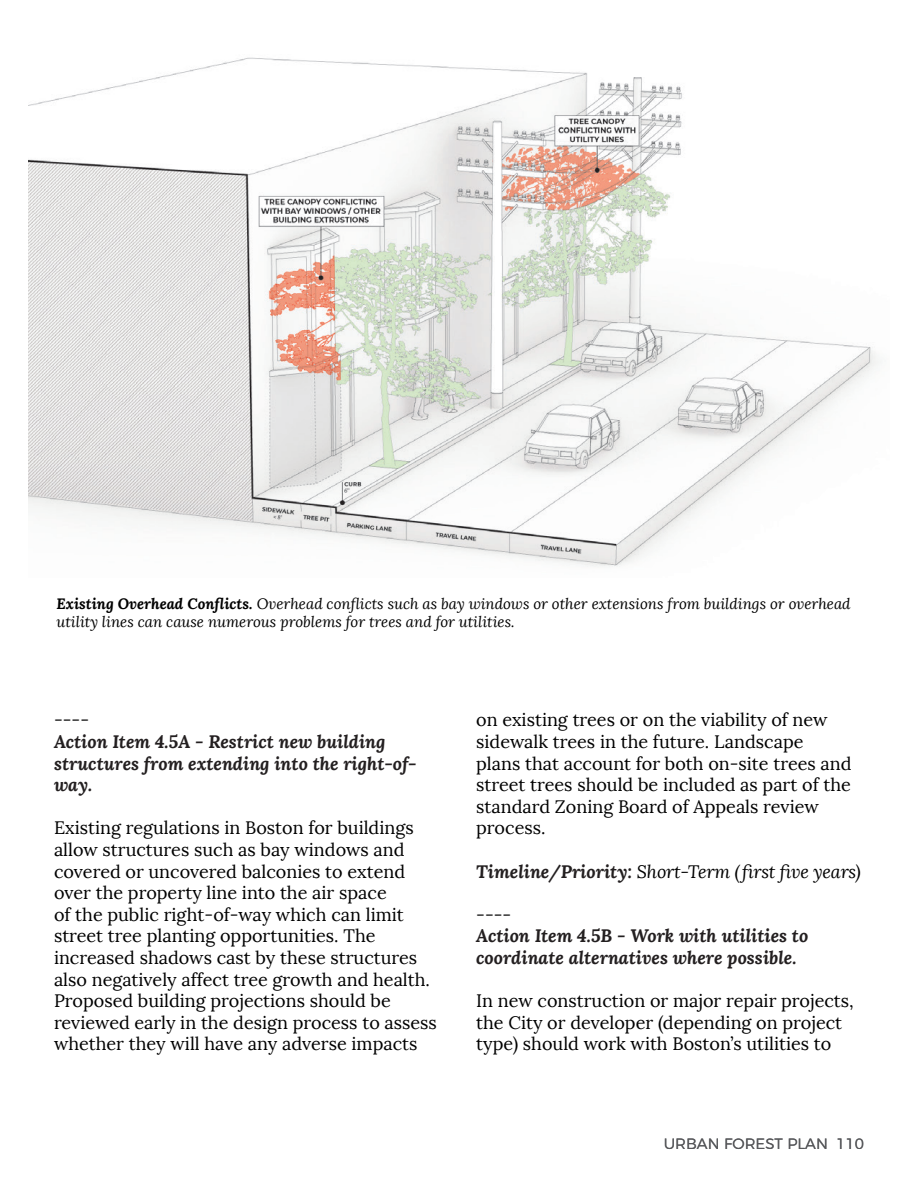
<style>
.page{position:relative;width:918px;height:1188px;background:#fff}
.page>*{position:absolute;margin:0;border:0;box-sizing:border-box;transform-origin:0 0}
.t1{font:18px/21.6px "Lora";color:#000}
.t2{font:italic 700 18px/21.6px "Lora";color:#231f20}
.t3{font:italic 18px "Lora";letter-spacing:-.01em;color:#000}
.t4{font:italic 15px/18px "Lora";color:#000}
.t5{font:300 15px "Montserrat";color:#57585b}
.s1{font-weight:700}
.s2{font-weight:700;color:#231f20}
</style>
<div class="page">
<img style="left:28px;top:57px;width:851px;height:510px">
<p class="t4" style="left:57px;top:595px;width:796px"><span class="s1">Existing Overhead Conflicts.</span> Overhead conflicts such as bay windows or other extensions from buildings or overhead utility lines can cause numerous problems for trees and for utilities.</p>
<p class="t1" style="left:54px;top:709px;width:37px">----</p>
<p class="t2" style="left:54px;top:730px;width:364px">Action Item 4.5A - Restrict new building structures from extending into the right-of&shy;way.</p>
<p class="t1" style="left:54px;top:817px;width:384px">Existing regulations in Boston for buildings allow structures such as bay windows and covered or uncovered balconies to extend over the property line into the air space<br>of the public right-of-way which can limit street tree planting opportunities. The increased shadows cast by these structures also negatively affect tree growth and health.<br>Proposed building projections should be reviewed early in the design process to assess whether they will have any adverse impacts</p>
<p class="t1" style="left:476px;top:709px;width:377px">on existing trees or on the viability of new sidewalk trees in the future. Landscape plans that account for both on-site trees and street trees should be included as part of the standard Zoning Board of Appeals review process.</p>
<p class="t3" style="left:476px;top:860px;width:386px"><span class="s2">Timeline/Priority:</span> Short-Term (first five years)</p>
<p class="t1" style="left:476px;top:904px;width:37px">----</p>
<p class="t2" style="left:476px;top:925px;width:334px">Action Item 4.5B - Work with utilities to coordinate alternatives where possible.</p>
<p class="t1" style="left:476px;top:990px;width:379px">In new construction or major repair projects, the City or developer (depending on project type) should work with Boston’s utilities to</p>
<p class="t5" style="left:664px;top:1131px;width:202px">URBAN FOREST PLAN 110</p>
</div>
